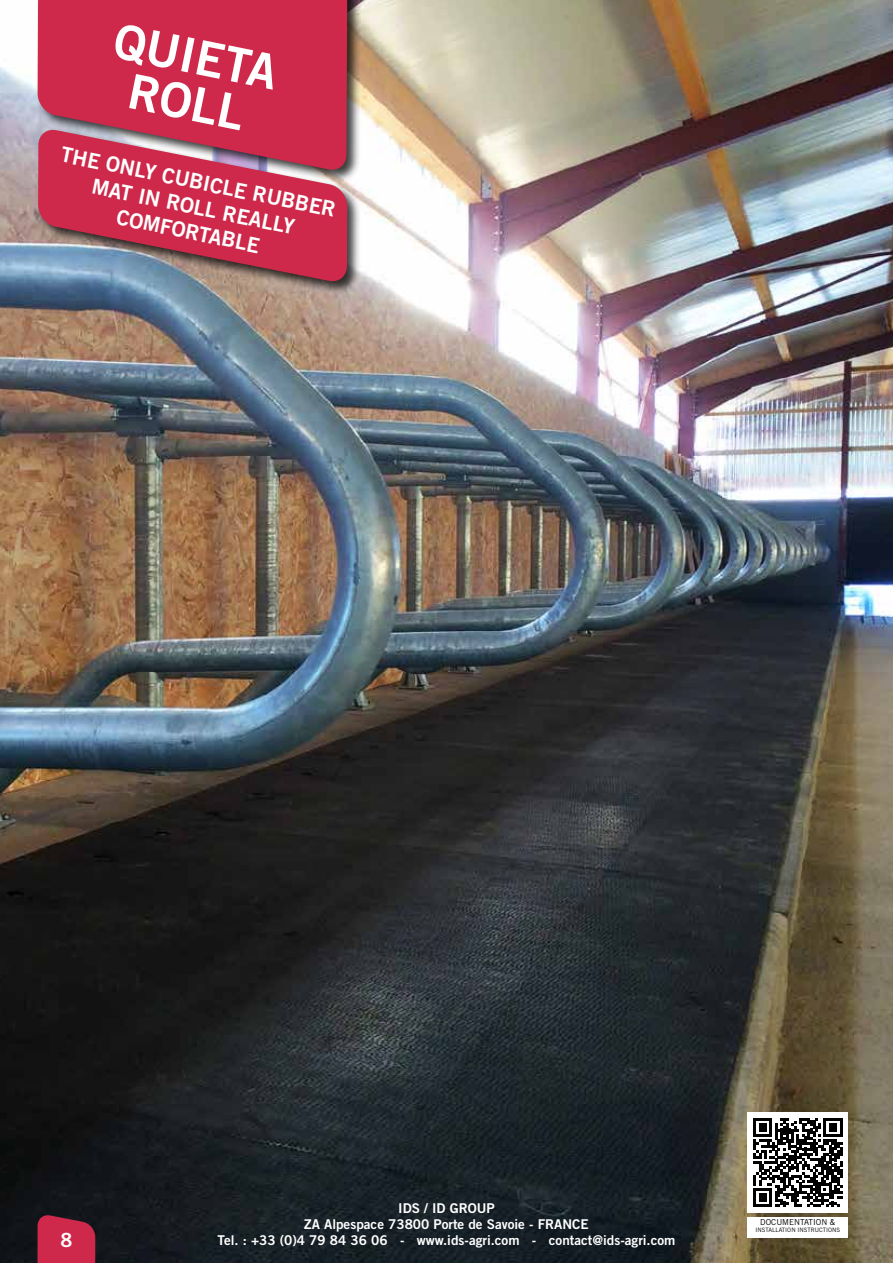
<style>
.page{position:relative;width:893px;height:1263px;background:#fff}
.page>*{position:absolute;margin:0;border:0;box-sizing:border-box;transform-origin:0 0}
.t1{font:48px/46.5px "Trade Gothic Bold Two";color:#fff;text-align:center}
.t2{font:21px/25.2px "Trade Gothic Bold Two";color:#fff;text-align:center}
.t3{font:19.5px "Trade Gothic Bold Two";color:#fff}
.t4{font:13.5px/16.2px "Trade Gothic Bold Two";color:#fff;text-align:center}
.t5{font:8.25px "Trade Gothic";color:#000}
.t6{font:6px "Trade Gothic";color:#000}
</style>
<div class="page">
<img style="left:0;top:0;width:893px;height:1263px">
<svg style="left:892px;top:704px;width:1px;height:274px"></svg>
<div style="left:35px;top:0;width:326px;height:184px;background:#000;opacity:.75"></div>
<div style="left:38px;top:0;width:309px;height:127px;background:#ce294a"></div>
<div style="left:36px;top:128px;width:325px;height:167px;background:#000;opacity:.75"></div>
<svg style="left:38px;top:127px;width:309px;height:157px;background:#bb4761"></svg>
<div style="left:747px;top:1112px;width:101px;height:101px;background:#fff"></div>
<svg style="left:753px;top:1118px;width:89px;height:89px"></svg>
<div style="left:747px;top:1216px;width:101px;height:21px;background:#fff"></div>
<svg style="left:38px;top:1213px;width:57px;height:50px;background:#b42643"></svg>
<h1 class="t1" style="left:120px;top:16px;width:167px;rotate:12deg">QUIETA<br>ROLL</h1>
<h2 class="t2" style="left:64px;top:140px;width:281px;rotate:12deg">THE ONLY CUBICLE RUBBER<br>MAT IN ROLL REALLY<br>COMFORTABLE</h2>
<h3 class="t3" style="left:60px;top:1227px;width:13px">8</h3>
<p class="t4" style="left:217px;top:1200px;width:459px">IDS / ID GROUP<br>ZA Alpespace 73800 Porte de Savoie - FRANCE<br>Tel. : +33 (0)4 79 84 36 06 - www.ids-agri.com - contact@ids-agri.com</p>
<p class="t5" style="left:760px;top:1217px;width:77px">DOCUMENTATION &amp;</p>
<p class="t6" style="left:755px;top:1227px;width:86px">INSTALLATION INSTRUCTIONS</p>
</div>
